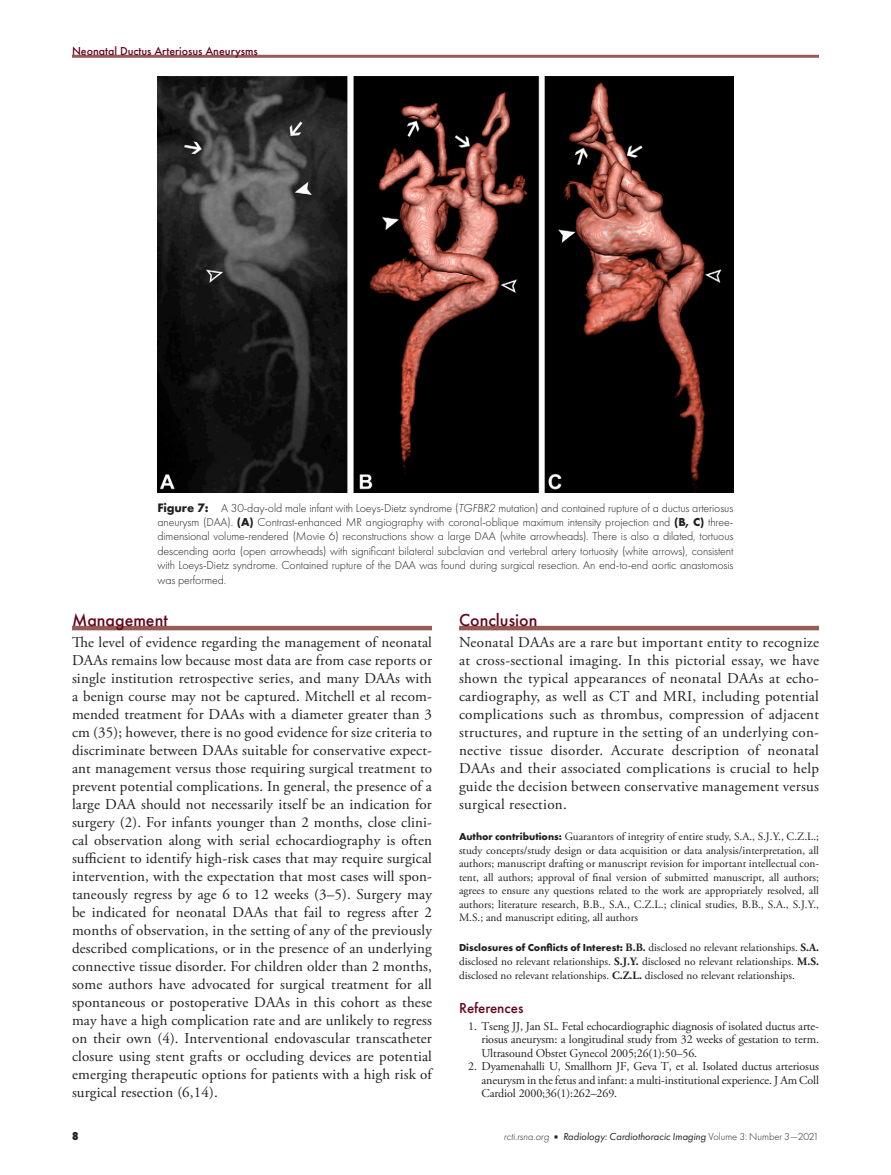
<style>
.page{position:relative;width:891px;height:1175px;background:#fff}
.page>*{position:absolute;margin:0;border:0;box-sizing:border-box;transform-origin:0 0}
.t1{font:500 18px "Futura PT";color:#65051c}
.t2{font:15px/18px "Adobe Garamond Pro";letter-spacing:.01em;color:#231f20;text-align:justify}
.t3{font:500 15px "Futura PT";color:#65051c}
.t4{font:300 12px/14.4px "Futura PT";letter-spacing:-.01em;color:#231f20;text-align:justify}
.t5{font:12px/13.5px "Adobe Garamond Pro";letter-spacing:-.01em;color:#231f20;text-align:justify}
.t6{font:500 12px "Futura PT";color:#65051c}
.t7{font:800 12px "Futura PT Cond";color:#231f20}
.t8{font:11.25px/13.5px "Adobe Garamond Pro";color:#231f20;text-align:justify}
.t9{font:700 10.5px "Futura PT";color:#231f20}
.t10{font:italic 10.5px "Futura PT";color:#231f20}
.s1{font-weight:700;font-size:12.75px}
.s2{font-style:italic}
.s3{font-weight:700}
.s4{font-family:"Futura PT";font-weight:700;font-size:10.5px}
.s5{font-family:"Adobe Garamond Pro";font-size:11.25px}
.s6{font-family:"Adobe Garamond Pro";font-weight:400;font-size:11.25px}
.s7{font-weight:300}
.s8{font-family:"Universal Newswith Comm Pi";font-style:normal;font-size:6px}
.s9{font-weight:300;font-style:normal}
</style>
<div class="page">
<hr style="left:72px;top:55px;width:747px;height:3px;background:#965c59">
<hr style="left:72px;top:626px;width:360px;height:4px;background:#965c59">
<hr style="left:459px;top:626px;width:360px;height:4px;background:#965c59">
<img style="left:158px;top:77px;width:575px;height:416px">
<p class="t6" style="left:72px;top:43px;width:187px">Neonatal Ductus Arteriosus Aneurysms</p>
<p class="t4" style="left:157px;top:500px;width:578px"><span class="s1">Figure 7:</span> A 30-day-old male infant with Loeys-Dietz syndrome (<span class="s2">TGFBR2</span> mutation) and contained rupture of a ductus arteriosus aneurysm (DAA). <span class="s3">(A)</span> Contrast-enhanced MR angiography with coronal-oblique maximum intensity projection and <span class="s3">(B, C)</span> three&shy;dimensional volume-rendered (Movie 6) reconstructions show a large DAA (white arrowheads). There is also a dilated, tortuous descending aorta (open arrowheads) with significant bilateral subclavian and vertebral artery tortuosity (white arrows), consistent with Loeys-Dietz syndrome. Contained rupture of the DAA was found during surgical resection. An end-to-end aortic anastomosis was performed.</p>
<p class="t1" style="left:72px;top:609px;width:97px">Management</p>
<p class="t2" style="left:72px;top:633px;width:362px">The level of evidence regarding the management of neonatal DAAs remains low because most data are from case reports or single institution retrospective series, and many DAAs with a benign course may not be captured. Mitchell et al recom&shy;mended treatment for DAAs with a diameter greater than 3 cm (35); however, there is no good evidence for size criteria to discriminate between DAAs suitable for conservative expect&shy;ant management versus those requiring surgical treatment to prevent potential complications. In general, the presence of a large DAA should not necessarily itself be an indication for surgery (2). For infants younger than 2 months, close clini&shy;cal observation along with serial echocardiography is often sufficient to identify high-risk cases that may require surgical intervention, with the expectation that most cases will spon&shy;taneously regress by age 6 to 12 weeks (3–5). Surgery may be indicated for neonatal DAAs that fail to regress after 2 months of observation, in the setting of any of the previously described complications, or in the presence of an underlying connective tissue disorder. For children older than 2 months, some authors have advocated for surgical treatment for all spontaneous or postoperative DAAs in this cohort as these may have a high complication rate and are unlikely to regress on their own (4). Interventional endovascular transcatheter closure using stent grafts or occluding devices are potential emerging therapeutic options for patients with a high risk of surgical resection (6,14).</p>
<p class="t1" style="left:459px;top:609px;width:80px">Conclusion</p>
<p class="t2" style="left:459px;top:633px;width:362px">Neonatal DAAs are a rare but important entity to recognize at cross-sectional imaging. In this pictorial essay, we have shown the typical appearances of neonatal DAAs at echo&shy;cardiography, as well as CT and MRI, including potential complications such as thrombus, compression of adjacent structures, and rupture in the setting of an underlying con&shy;nective tissue disorder. Accurate description of neonatal DAAs and their associated complications is crucial to help guide the decision between conservative management versus surgical resection.</p>
<p class="t8" style="left:459px;top:830px;width:362px"><span class="s4">Author contributions:</span> Guarantors of integrity of entire study, S.A., S.J.Y., C.Z.L.; study concepts/study design or data acquisition or data analysis/interpretation, all authors; manuscript drafting or manuscript revision for important intellectual con&shy;tent, all authors; approval of final version of submitted manuscript, all authors; agrees to ensure any questions related to the work are appropriately resolved, all authors; literature research, B.B., S.A., C.Z.L.; clinical studies, B.B., S.A., S.J.Y., M.S.; and manuscript editing, all authors</p>
<p class="t9" style="left:459px;top:941px;width:362px">Disclosures of Conflicts of Interest: <span class="s5">B.B.</span> <span class="s6">disclosed no relevant relationships.</span> <span class="s5">S.A.</span></p>
<p class="t8" style="left:459px;top:955px;width:362px">disclosed no relevant relationships. <span class="s3">S.J.Y.</span> disclosed no relevant relationships. <span class="s3">M.S. </span>disclosed no relevant relationships. <span class="s3">C.Z.L.</span> disclosed no relevant relationships.</p>
<p class="t3" style="left:459px;top:999px;width:66px">References</p>
<p class="t5" style="left:482px;top:1019px;width:339px;text-indent:-13px">1. Tseng JJ, Jan SL. Fetal echocardiographic diagnosis of isolated ductus arte&shy;riosus aneurysm: a longitudinal study from 32 weeks of gestation to term.<br>Ultrasound Obstet Gynecol 2005;26(1):50–56.</p>
<p class="t5" style="left:482px;top:1059px;width:339px;text-indent:-13px">2. Dyamenahalli U, Smallhorn JF, Geva T, et al. Isolated ductus arteriosus aneurysm in the fetus and infant: a multi-institutional experience. J Am Coll Cardiol 2000;36(1):262–269.</p>
<p class="t7" style="left:72px;top:1128px;width:8px">8</p>
<p class="t10" style="left:504px;top:1130px;width:317px"><span class="s7">rcti.rsna.org</span> <span class="s8">n</span> Radiology: Cardiothoracic Imaging <span class="s9">Volume 3: Number 3—2021</span></p>
</div>
